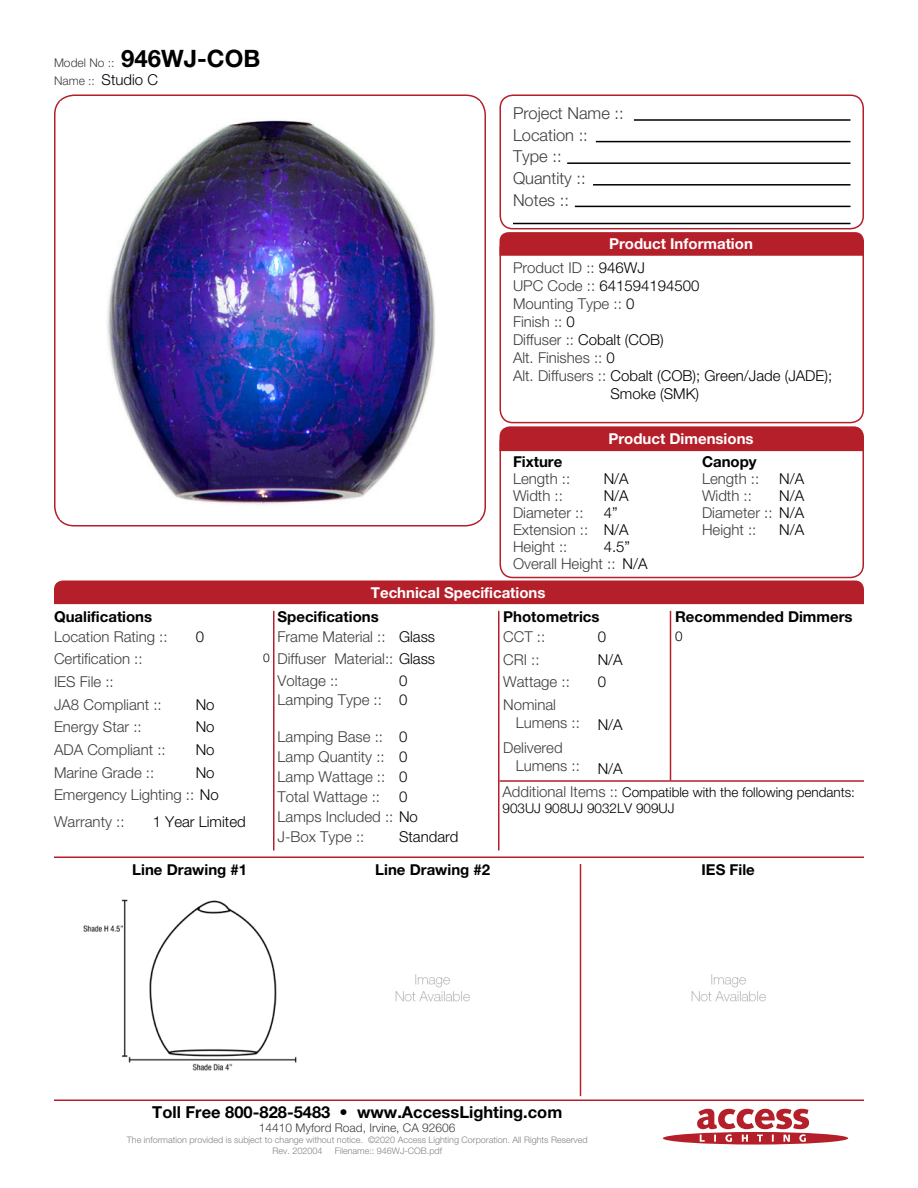
<style>
.page{position:relative;width:918px;height:1188px;background:#fff}
.page>*{position:absolute;margin:0;border:0;box-sizing:border-box;transform-origin:0 0}
.Left_Justify{font:300 16.5px "Helvetica Neue LT Std";color:#3e3e3f}
.t1{font:700 16.5px "Helvetica Neue LT Std";color:#000001}
.Left_Justify-2{font:300 15px/18px "Helvetica Neue LT Std";color:#3e3e3f}
.Left_Justify-3{font:300 15px/18px "Helvetica Neue LT Std";color:#000001}
.Left_Justify-4{font:700 15px "Helvetica Neue LT Std";color:#000001}
.t2{font:700 15px "Helvetica Neue LT Std";color:#fff}
.Left_Justify-5{font:300 13.5px/16.2px "Helvetica Neue LT Std";color:#000001}
.t3{font:300 12px "Helvetica Neue LT Std";color:#3e3e3f}
.Left_Justify-6{font:300 12px "Helvetica Neue LT Std";color:#000001}
.t4{font:300 9px "Helvetica Neue LT Std";color:#808285}
.s1{font-weight:700;font-size:24px;color:#000001}
.s2{font-size:12px;color:#3e3e3f}
.s3{color:#000001}
.s4{color:#3e3e3f}
.s5{font-size:15px;color:#3e3e3f}
</style>
<div class="page">
<svg style="left:663px;top:1109px;width:185px;height:36px"></svg>
<div style="left:499px;top:94px;width:365px;height:135px;border:2px solid #b41f2a;border-radius:13px"></div>
<div style="left:499px;top:235px;width:365px;height:188px;border:2px solid #b41f2a;border-radius:13px"></div>
<div style="left:499px;top:430px;width:365px;height:148px;border:2px solid #b41f2a;border-radius:13px"></div>
<hr style="left:634px;top:119px;width:217px;height:2px;background:#000001">
<hr style="left:596px;top:141px;width:254px;height:1px;background:#000001">
<hr style="left:593px;top:184px;width:258px;height:2px;background:#000001">
<hr style="left:567px;top:162px;width:283px;height:2px;background:#000001">
<hr style="left:575px;top:206px;width:275px;height:1px;background:#000001">
<hr style="left:513px;top:223px;width:337px;height:1px;background:#000001">
<svg style="left:500px;top:232px;width:364px;height:24px;background:#b5232d"></svg>
<div style="left:500px;top:426px;width:364px;height:25px;background:#b41f2a"></div>
<div style="left:54px;top:580px;width:810px;height:24px;background:#b41f2a"></div>
<hr style="left:54px;top:856px;width:810px;height:2px;background:#b41f2a">
<hr style="left:54px;top:1100px;width:810px;height:1px;background:#b41f2a">
<hr style="left:670px;top:611px;width:1px;height:170px;background:#b41f2a">
<hr style="left:580px;top:864px;width:1px;height:232px;background:#b41f2a">
<hr style="left:498px;top:611px;width:2px;height:239px;background:#b41f2a">
<hr style="left:273px;top:611px;width:1px;height:239px;background:#b41f2a">
<div style="left:54px;top:94px;width:432px;height:432px;border:2px solid #b41f2a;border-radius:20px"></div>
<hr style="left:500px;top:780px;width:364px;height:2px;background:#b41f2a">
<img style="left:61px;top:120px;width:418px;height:400px">
<img style="left:83px;top:899px;width:214px;height:172px">
<img style="left:395px;top:974px;width:75px;height:28px">
<img style="left:691px;top:974px;width:75px;height:28px">
<p class="t3" style="left:54px;top:56px;width:208px">Model No :: <span class="s1">946WJ-COB</span></p>
<p class="Left_Justify-3" style="left:54px;top:70px;width:105px"><span class="s2">Name ::</span> Studio C</p>
<p class="Left_Justify" style="left:513px;top:103px;width:112px">Project Name ::</p>
<p class="Left_Justify" style="left:513px;top:125px;width:76px">Location ::</p>
<p class="Left_Justify" style="left:513px;top:146px;width:50px">Type ::</p>
<p class="Left_Justify" style="left:513px;top:168px;width:74px">Quantity ::</p>
<p class="Left_Justify" style="left:513px;top:190px;width:57px">Notes ::</p>
<p class="t2" style="left:609px;top:235px;width:145px">Product Information</p>
<p class="Left_Justify-2" style="left:513px;top:259px;width:133px">Product ID :: <span class="s3">946WJ</span></p>
<p class="Left_Justify-3" style="left:513px;top:277px;width:188px"><span class="s4">UPC Code ::</span> 641594194500</p>
<p class="Left_Justify-2" style="left:513px;top:295px;width:123px">Mounting Type :: <span class="s3">0</span></p>
<p class="Left_Justify-2" style="left:513px;top:313px;width:63px">Finish :: <span class="s3">0</span></p>
<p class="Left_Justify-3" style="left:513px;top:331px;width:152px"><span class="s4">Diffuser ::</span> Cobalt (COB)</p>
<p class="Left_Justify-2" style="left:513px;top:349px;width:103px">Alt. Finishes :: <span class="s3">0</span></p>
<p class="Left_Justify-3" style="left:610px;top:367px;width:223px;text-indent:-97px"><span class="s4">Alt. Diffusers ::</span> Cobalt (COB); Green/Jade (JADE);<br>Smoke (SMK)</p>
<p class="t2" style="left:608px;top:429px;width:147px">Product Dimensions</p>
<p class="Left_Justify-4" style="left:513px;top:453px;width:51px">Fixture</p>
<p class="Left_Justify-4" style="left:702px;top:453px;width:56px">Canopy</p>
<p class="Left_Justify-2" style="left:513px;top:470px;width:59px">Length ::</p>
<p class="Left_Justify-3" style="left:604px;top:470px;width:27px">N/A</p>
<p class="Left_Justify-2" style="left:702px;top:470px;width:59px">Length ::</p>
<p class="Left_Justify-3" style="left:779px;top:470px;width:27px">N/A</p>
<p class="Left_Justify-2" style="left:513px;top:487px;width:51px">Width ::</p>
<p class="Left_Justify-2" style="left:513px;top:537px;width:56px">Height ::</p>
<p class="Left_Justify-3" style="left:604px;top:487px;width:27px">N/A</p>
<p class="Left_Justify-3" style="left:604px;top:537px;width:28px">4.5”</p>
<p class="Left_Justify-3" style="left:779px;top:487px;width:27px">N/A</p>
<p class="Left_Justify-2" style="left:702px;top:487px;width:51px">Width ::</p>
<p class="Left_Justify-3" style="left:604px;top:503px;width:15px">4”</p>
<p class="Left_Justify-2" style="left:702px;top:503px;width:104px">Diameter :: <span class="s3">N/A</span></p>
<p class="Left_Justify-3" style="left:604px;top:520px;width:27px">N/A</p>
<p class="Left_Justify-3" style="left:779px;top:520px;width:27px">N/A</p>
<p class="Left_Justify-2" style="left:513px;top:503px;width:72px">Diameter ::</p>
<p class="Left_Justify-2" style="left:513px;top:520px;width:77px">Extension ::</p>
<p class="Left_Justify-2" style="left:702px;top:520px;width:56px">Height ::</p>
<p class="Left_Justify-2" style="left:513px;top:554px;width:104px">Overall Height ::</p>
<p class="Left_Justify-3" style="left:622px;top:554px;width:27px">N/A</p>
<p class="t2" style="left:371px;top:583px;width:176px">Technical Specifications</p>
<p class="Left_Justify-4" style="left:54px;top:607px;width:100px">Qualifications</p>
<p class="Left_Justify-4" style="left:503px;top:607px;width:98px">Photometrics</p>
<p class="Left_Justify-4" style="left:675px;top:607px;width:179px">Recommended Dimmers</p>
<p class="Left_Justify-4" style="left:278px;top:607px;width:103px">Specifications</p>
<p class="Left_Justify-3" style="left:399px;top:627px;width:38px">Glass</p>
<p class="Left_Justify-3" style="left:399px;top:671px;width:10px">0</p>
<p class="Left_Justify-2" style="left:54px;top:627px;width:115px">Location Rating ::</p>
<p class="Left_Justify-2" style="left:503px;top:627px;width:43px">CCT ::</p>
<p class="Left_Justify-2" style="left:503px;top:650px;width:38px">CRI ::</p>
<p class="Left_Justify-2" style="left:503px;top:673px;width:68px">Wattage ::</p>
<p class="Left_Justify-2" style="left:516px;top:695px;width:66px;text-indent:-13px">Nominal<br>Lumens ::</p>
<p class="Left_Justify-2" style="left:516px;top:738px;width:66px;text-indent:-13px">Delivered<br>Lumens ::</p>
<p class="Left_Justify-2" style="left:278px;top:627px;width:110px">Frame Material ::</p>
<p class="Left_Justify-2" style="left:278px;top:671px;width:62px">Voltage ::</p>
<p class="Left_Justify-3" style="left:196px;top:627px;width:10px">0</p>
<p class="Left_Justify-3" style="left:598px;top:627px;width:10px">0</p>
<p class="Left_Justify-5" style="left:675px;top:628px;width:9px">0</p>
<p class="Left_Justify-3" style="left:598px;top:650px;width:27px">N/A</p>
<p class="Left_Justify-3" style="left:598px;top:673px;width:10px">0</p>
<p class="Left_Justify-3" style="left:598px;top:716px;width:27px">N/A</p>
<p class="Left_Justify-3" style="left:598px;top:759px;width:27px">N/A</p>
<p class="Left_Justify-2" style="left:54px;top:650px;width:90px">Certification ::</p>
<p class="Left_Justify-2" style="left:54px;top:695px;width:109px">JA8 Compliant ::</p>
<p class="Left_Justify-2" style="left:278px;top:650px;width:159px">Diffuser Material:: <span class="s3">Glass</span></p>
<p class="Left_Justify-2" style="left:278px;top:691px;width:106px">Lamping Type ::</p>
<p class="Left_Justify-2" style="left:278px;top:727px;width:107px">Lamping Base ::</p>
<p class="Left_Justify-2" style="left:278px;top:747px;width:109px">Lamp Quantity ::</p>
<p class="Left_Justify-2" style="left:278px;top:767px;width:109px">Lamp Wattage ::</p>
<p class="Left_Justify-2" style="left:278px;top:787px;width:104px">Total Wattage ::</p>
<p class="Left_Justify-2" style="left:278px;top:808px;width:142px">Lamps Included :: <span class="s3">No</span></p>
<p class="Left_Justify-2" style="left:278px;top:828px;width:88px">J-Box Type ::</p>
<p class="Left_Justify-6" style="left:263px;top:651px;width:8px">0</p>
<p class="Left_Justify-2" style="left:54px;top:673px;width:61px">IES File ::</p>
<p class="Left_Justify-2" style="left:54px;top:718px;width:89px">Energy Star ::</p>
<p class="Left_Justify-2" style="left:54px;top:740px;width:113px">ADA Compliant ::</p>
<p class="Left_Justify-2" style="left:54px;top:763px;width:102px">Marine Grade ::</p>
<p class="Left_Justify-2" style="left:54px;top:786px;width:166px">Emergency Lighting :: <span class="s3">No</span></p>
<p class="Left_Justify-3" style="left:399px;top:691px;width:10px">0</p>
<p class="Left_Justify-3" style="left:399px;top:727px;width:10px">0</p>
<p class="Left_Justify-3" style="left:399px;top:747px;width:10px">0</p>
<p class="Left_Justify-3" style="left:399px;top:767px;width:10px">0</p>
<p class="Left_Justify-3" style="left:399px;top:787px;width:10px">0</p>
<p class="Left_Justify-3" style="left:196px;top:695px;width:20px">No</p>
<p class="Left_Justify-3" style="left:196px;top:718px;width:20px">No</p>
<p class="Left_Justify-3" style="left:196px;top:740px;width:20px">No</p>
<p class="Left_Justify-3" style="left:196px;top:763px;width:20px">No</p>
<p class="Left_Justify-5" style="left:502px;top:784px;width:354px"><span class="s5">Additional Items ::</span> Compatible with the following pendants:<br>903UJ 908UJ 9032LV 909UJ</p>
<p class="Left_Justify-2" style="left:54px;top:813px;width:72px">Warranty ::</p>
<p class="Left_Justify-3" style="left:153px;top:813px;width:95px">1 Year Limited</p>
<p class="Left_Justify-3" style="left:399px;top:828px;width:61px">Standard</p>
<p class="Left_Justify-4" style="left:132px;top:860px;width:116px">Line Drawing #1</p>
<p class="Left_Justify-4" style="left:375px;top:860px;width:116px">Line Drawing #2</p>
<p class="Left_Justify-4" style="left:702px;top:860px;width:55px">IES File</p>
<p class="t1" style="left:152px;top:1101px;width:412px">Toll Free 800-828-5483 • www.AccessLighting.com</p>
<p class="t3" style="left:259px;top:1120px;width:198px">14410 Myford Road, Irvine, CA 92606</p>
<p class="t4" style="left:127px;top:1134px;width:462px">The information provided is subject to change without notice. ©2020 Access Lighting Corporation. All Rights Reserved</p>
<p class="t4" style="left:272px;top:1145px;width:51px">Rev. 202004</p>
<p class="t4" style="left:335px;top:1145px;width:109px">Filename:: 946WJ-COB.pdf</p>
</div>
